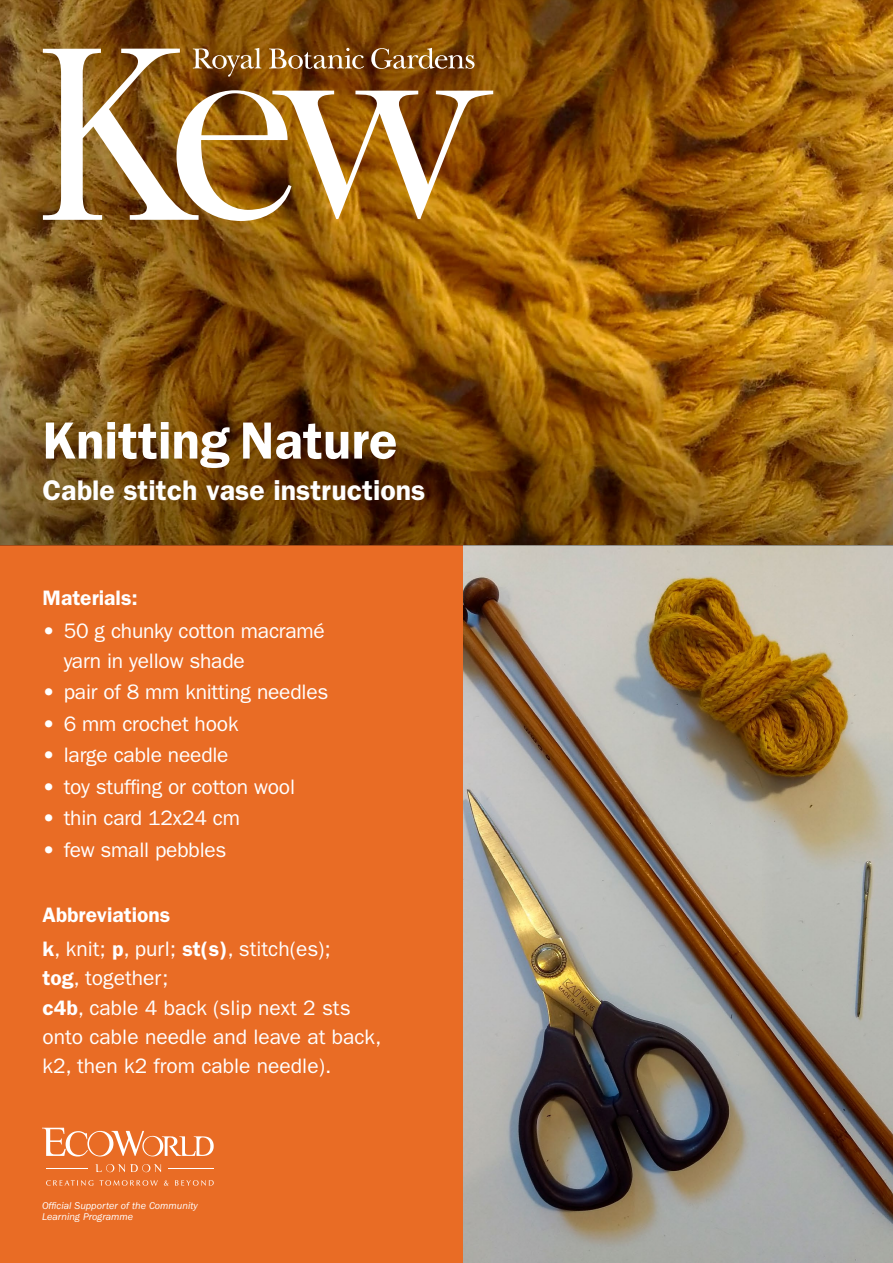
<style>
.page{position:relative;width:893px;height:1263px;background:#fff}
.page>*{position:absolute;margin:0;border:0;box-sizing:border-box;transform-origin:0 0}
.Main_Header{font:600 52.5px "ITC Franklin Gothic Std";color:#fff}
.Subtitle{font:600 28.5px "ITC Franklin Gothic Std";color:#fff}
.Main_Copy{font:21px/29.4px "ITC Franklin Gothic Std";letter-spacing:-.01em;color:#fff}
.Main_Copy-2{font:600 21px "ITC Franklin Gothic Std";color:#fff}
.Main_Copy-3{font:italic 10.2px/11.7px "ITC Franklin Gothic Std";color:#fff}
.s1{font-family:"ITC Franklin Gothic Std Hvy"}
.s2{font-weight:600}
</style>
<div class="page">
<img style="left:0;top:0;width:893px;height:347px">
<div style="left:0;top:545px;width:463px;height:718px;background:#e96c25"></div>
<img style="left:463px;top:545px;width:430px;height:718px">
<svg style="left:0;top:347px;width:893px;height:198px;background:#7d4e0c"></svg>
<svg style="left:43px;top:48px;width:450px;height:173px"></svg>
<svg style="left:46px;top:1180px;width:47px;height:6px"></svg>
<svg style="left:100px;top:1180px;width:58px;height:6px"></svg>
<svg style="left:164px;top:1180px;width:5px;height:6px"></svg>
<svg style="left:175px;top:1180px;width:39px;height:6px"></svg>
<svg style="left:42px;top:1128px;width:172px;height:28px"></svg>
<hr style="left:168px;top:1168px;width:46px;height:1px;background:#fff">
<hr style="left:46px;top:1168px;width:41px;height:1px;background:#fff">
<svg style="left:95px;top:1164px;width:66px;height:8px"></svg>
<p class="Main_Header" style="left:42px;top:409px;width:356px">Knitting Nature</p>
<p class="Subtitle" style="left:42px;top:473px;width:385px">Cable stitch vase instructions</p>
<p class="Main_Copy-2" style="left:43px;top:585px;width:97px">Materials:</p>
<p class="Main_Copy" style="left:64px;top:617px;width:263px;text-indent:-21px"><span class="s1">•</span> 50 g chunky cotton macramé yarn in yellow shade</p>
<p class="Main_Copy" style="left:43px;top:677px;width:287px"><span class="s1">•</span> pair of 8 mm knitting needles</p>
<p class="Main_Copy" style="left:43px;top:709px;width:197px"><span class="s1">•</span> 6 mm crochet hook</p>
<p class="Main_Copy" style="left:43px;top:741px;width:188px"><span class="s1">•</span> large cable needle</p>
<p class="Main_Copy" style="left:43px;top:772px;width:254px"><span class="s1">•</span> toy stuffing or cotton wool</p>
<p class="Main_Copy" style="left:43px;top:804px;width:199px"><span class="s1">•</span> thin card 12x24 cm</p>
<p class="Main_Copy" style="left:43px;top:835px;width:186px"><span class="s1">•</span> few small pebbles</p>
<p class="Main_Copy-2" style="left:43px;top:902px;width:129px">Abbreviations</p>
<p class="Main_Copy" style="left:43px;top:934px;width:340px"><span class="s2">k</span>, knit; <span class="s2">p</span>, purl; <span class="s2">st(s)</span>, stitch(es);<br><span class="s2">tog</span>, together;<br><span class="s2">c4b</span>, cable 4 back (slip next 2 sts onto cable needle and leave at back, k2, then k2 from cable needle).</p>
<p class="Main_Copy-3" style="left:42px;top:1200px;width:157px">Official Supporter of the Community<br>Learning Programme</p>
</div>
